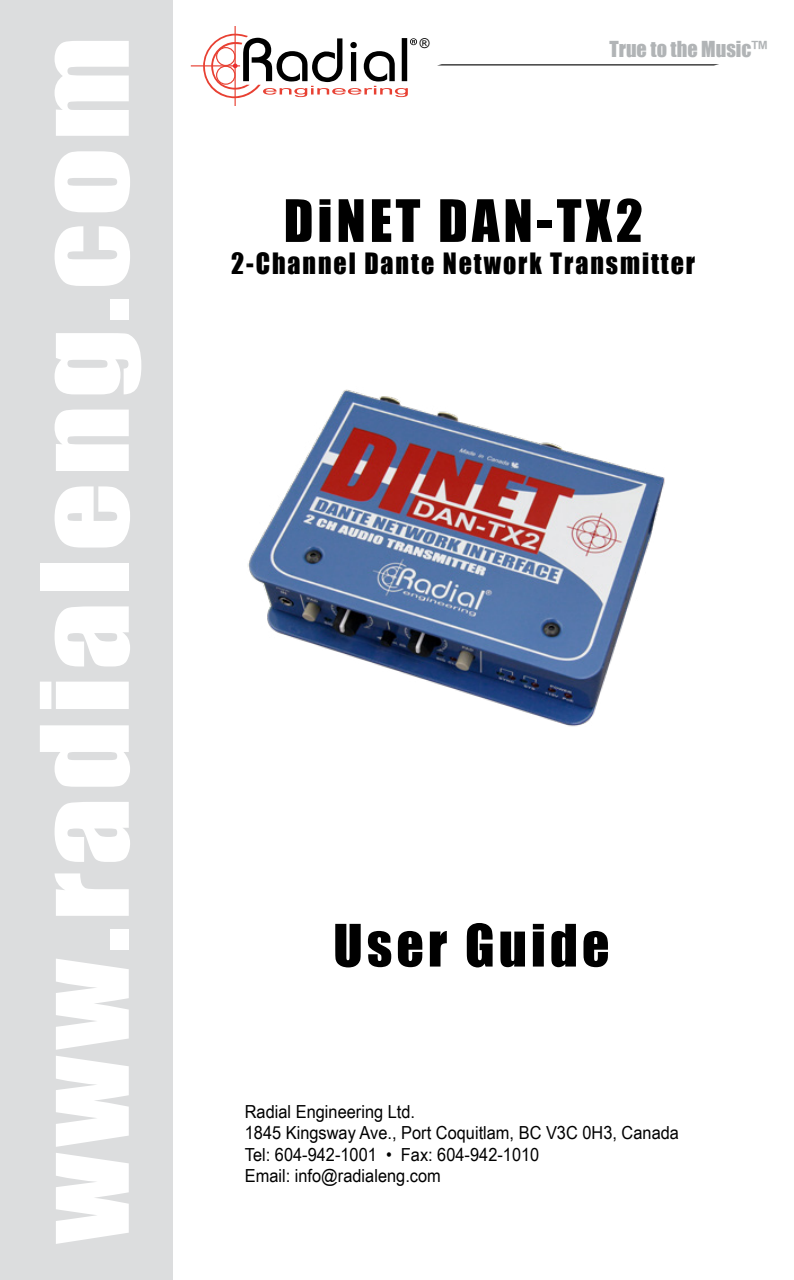
<style>
.page{position:relative;width:794px;height:1280px;background:#fff}
.page>*{position:absolute;margin:0;border:0;box-sizing:border-box;transform-origin:0 0}
.t1{font:112.5px "Impact";letter-spacing:.05em;color:#fff;scale:1.2 1}
.t2{font:54px "Impact";letter-spacing:.075em;color:#000}
.t3{font:27px "Impact";letter-spacing:.075em;color:#000;scale:.96 1}
.t4{font:20.25px "Impact";color:#b1b4b6}
.t5{font:18px/21.6px "Arial Narrow";color:#000;scale:1.11 1}
.t6{font:italic 13.5px "Arial";color:#000}
</style>
<div class="page">
<hr style="left:191px;top:65px;width:49px;height:1px;background:#e84032">
<hr style="left:234px;top:26px;width:2px;height:79px;background:#e84032">
<svg style="left:203px;top:34px;width:214px;height:65px"></svg>
<div style="left:0;top:0;width:172px;height:1280px;background:#dcddde"></div>
<svg style="left:439px;top:64px;width:280px;height:1px"></svg>
<img style="left:248px;top:389px;width:417px;height:338px">
<p class="t6" style="left:419px;top:34px;width:11px">®</p>
<h1 class="t1" style="left:-3px;top:1243px;width:1007px;rotate:-90deg">www.radialeng.com</h1>
<p class="t4" style="left:609px;top:34px;width:159px">True to the Music™</p>
<h2 class="t2" style="left:284px;top:179px;width:361px">DiNET DAN-TX2</h2>
<h3 class="t3" style="left:231px;top:243px;width:485px">2-Channel Dante Network Transmitter</h3>
<h2 class="t2" style="left:333px;top:903px;width:278px">User Guide</h2>
<p class="t5" style="left:245px;top:1100px;width:393px">Radial Engineering Ltd.<br>1845 Kingsway Ave., Port Coquitlam, BC V3C 0H3, Canada Tel: 604-942-1001 • Fax: 604-942-1010<br>Email: info@radialeng.com</p>
</div>
